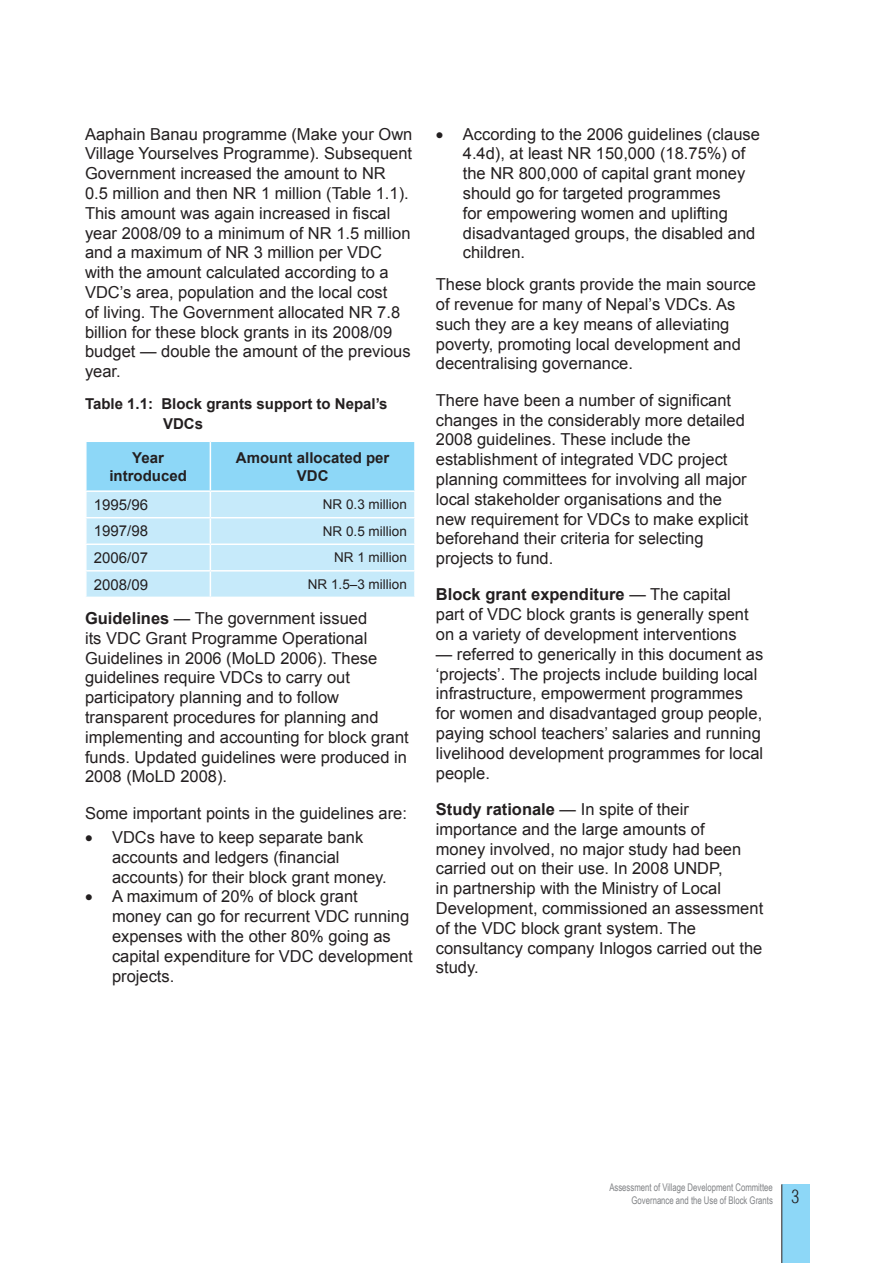
<style>
.page{position:relative;width:893px;height:1263px;background:#fff}
.page>*{position:absolute;margin:0;border:0;box-sizing:border-box;transform-origin:0 0}
.t1{font:16.5px/19.8px "Arial";color:#231f20}
.t2{font:700 15px/18px "Arial";color:#231f20;text-align:center}
.t3{font:15px "Arial";color:#231f20}
.t4{font:13.5px "Arial";color:#231f20}
.t5{font:10.5px/12.6px "Arial Narrow";color:#808285;text-align:right;scale:.9 1}
.s1{font-weight:700}
</style>
<div class="page">
<hr style="left:781px;top:1184px;width:1px;height:79px;background:#231f20">
<svg style="left:86px;top:441px;width:329px;height:156px;background:#b7e5f9"></svg>
<hr style="left:414px;top:571px;width:2px;height:26px;background:#fff">
<div style="left:782px;top:1184px;width:27px;height:79px;background:#8dd7f7"></div>
<p class="t1" style="left:85px;top:124px;width:329px">Aaphain Banau programme (Make your Own Village Yourselves Programme). Subsequent Government increased the amount to NR 0.5 million and then NR 1 million (Table 1.1).<br>This amount was again increased in fiscal year 2008/09 to a minimum of NR 1.5 million and a maximum of NR 3 million per VDC with the amount calculated according to a VDC’s area, population and the local cost<br>of living. The Government allocated NR 7.8 billion for these block grants in its 2008/09 budget — double the amount of the previous year.</p>
<p class="t2" style="left:163px;top:394px;width:226px;line-height:19.8px;text-align:left;text-indent:-78px">Table 1.1: Block grants support to Nepal’s<br>VDCs</p>
<p class="t2" style="left:109px;top:449px;width:79px">Year introduced</p>
<p class="t2" style="left:236px;top:449px;width:155px">Amount allocated per<br>VDC</p>
<p class="t3" style="left:94px;top:495px;width:56px">1995/96</p>
<p class="t4" style="left:323px;top:496px;width:86px">NR 0.3 million</p>
<p class="t3" style="left:94px;top:521px;width:56px">1997/98</p>
<p class="t4" style="left:323px;top:522px;width:86px">NR 0.5 million</p>
<p class="t3" style="left:94px;top:548px;width:56px">2006/07</p>
<p class="t4" style="left:334px;top:549px;width:74px">NR 1 million</p>
<p class="t3" style="left:94px;top:574px;width:56px">2008/09</p>
<p class="t4" style="left:308px;top:575px;width:101px">NR 1.5–3 million</p>
<p class="t1" style="left:85px;top:608px;width:325px"><span class="s1">Guidelines</span> — The government issued<br>its VDC Grant Programme Operational Guidelines in 2006 (MoLD 2006). These guidelines require VDCs to carry out participatory planning and to follow transparent procedures for planning and implementing and accounting for block grant funds. Updated guidelines were produced in 2008 (MoLD 2008).</p>
<p class="t1" style="left:85px;top:803px;width:323px">Some important points in the guidelines are:</p>
<p class="t1" style="left:112px;top:827px;width:276px;text-indent:-27px">• VDCs have to keep separate bank accounts and ledgers (financial accounts) for their block grant money.</p>
<p class="t1" style="left:112px;top:887px;width:302px;text-indent:-27px">• A maximum of 20% of block grant<br>money can go for recurrent VDC running expenses with the other 80% going as capital expenditure for VDC development projects.</p>
<p class="t1" style="left:463px;top:124px;width:299px;text-indent:-27px">• According to the 2006 guidelines (clause 4.4d), at least NR 150,000 (18.75%) of the NR 800,000 of capital grant money should go for targeted programmes<br>for empowering women and uplifting disadvantaged groups, the disabled and children.</p>
<p class="t1" style="left:436px;top:275px;width:322px">These block grants provide the main source of revenue for many of Nepal’s VDCs. As such they are a key means of alleviating poverty, promoting local development and decentralising governance.</p>
<p class="t1" style="left:436px;top:390px;width:314px">There have been a number of significant changes in the considerably more detailed 2008 guidelines. These include the establishment of integrated VDC project planning committees for involving all major local stakeholder organisations and the new requirement for VDCs to make explicit beforehand their criteria for selecting projects to fund.</p>
<p class="t1" style="left:436px;top:585px;width:314px"><span class="s1">Block grant expenditure</span> — The capital part of VDC block grants is generally spent on a variety of development interventions</p>
<p class="t1" style="left:436px;top:644px;width:329px">— referred to generically in this document as ‘projects’. The projects include building local infrastructure, empowerment programmes for women and disadvantaged group people, paying school teachers’ salaries and running livelihood development programmes for local people.</p>
<p class="t1" style="left:436px;top:799px;width:329px"><span class="s1">Study rationale</span> — In spite of their importance and the large amounts of<br>money involved, no major study had been carried out on their use. In 2008 UNDP,<br>in partnership with the Ministry of Local Development, commissioned an assessment of the VDC block grant system. The consultancy company Inlogos carried out the study.</p>
<p class="t5" style="left:609px;top:1181px;width:183px">Assessment of Village Development Committee<br>Governance and the Use of Block Grants</p>
</div>
